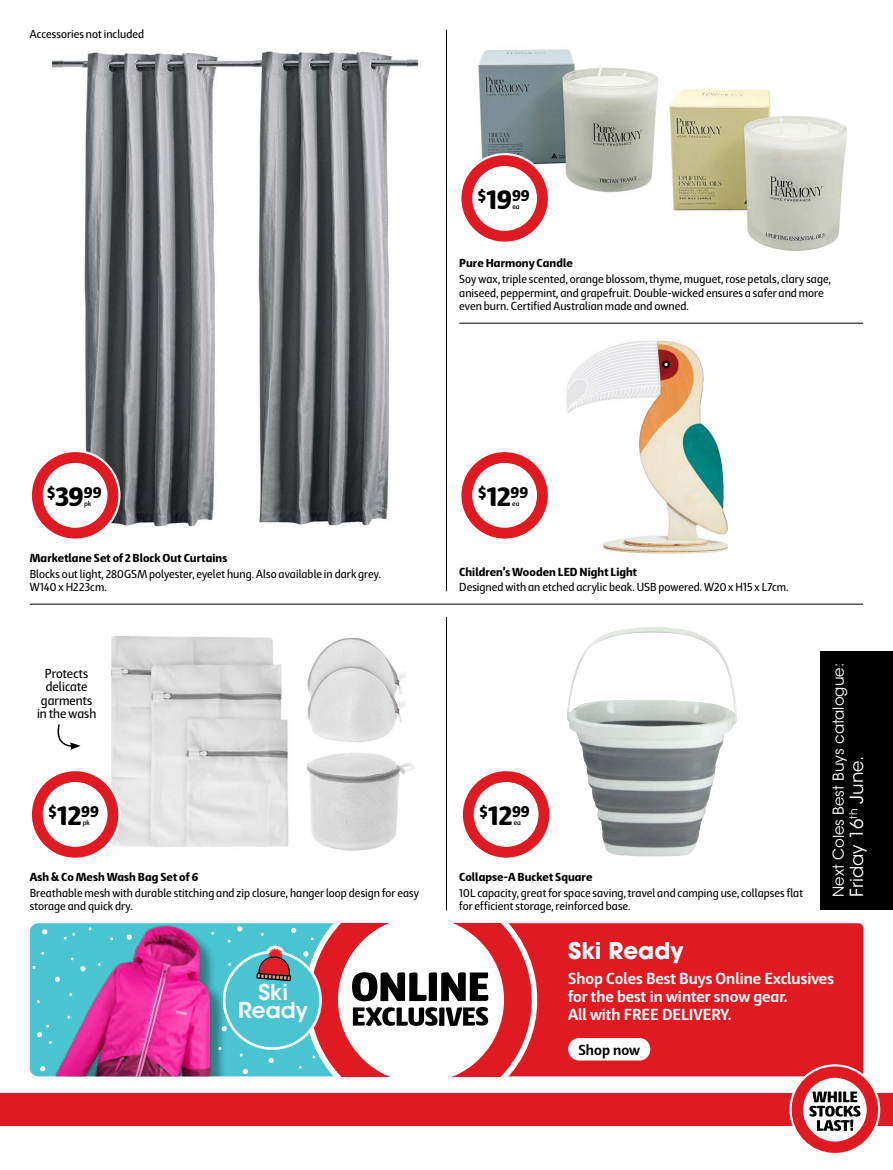
<style>
.page{position:relative;width:893px;height:1170px;background:#fff}
.page>*{position:absolute;margin:0;border:0;box-sizing:border-box;transform-origin:0 0}
.t1{font:700 22.95px "ITC Avant Garde Pro";color:#fff}
.t2{font:600 21.75px/17.2px "ITC Avant Garde Std";color:#fff;text-align:center}
.t3{font:18px "ITC Avant Garde Std";color:#fff}
.t4{font:700 16.5px/18px "Coles Haptic";color:#fff}
.t5{font:800 16.35px "Coles Haptic";color:#000}
.t6{font:15px "ITC Avant Garde Std";color:#fff}
.t7{font:700 15px "Coles Haptic";color:#000}
.t8{font:13.5px/13.5px "Coles Haptic";color:#000;text-align:center}
.t9{font:12px/13.5px "Coles Haptic";letter-spacing:.005em;color:#000}
.t10{font:800 12px "Coles Haptic";letter-spacing:.005em;color:#000}
.t11{font:700 7.2px "Coles Haptic Semi";color:#000}
.s1{font-size:28.05px}
</style>
<div class="page">
<img style="left:111px;top:636px;width:304px;height:215px">
<img style="left:567px;top:627px;width:170px;height:229px">
<img style="left:51px;top:51px;width:368px;height:475px">
<img style="left:566px;top:340px;width:162px;height:214px">
<img style="left:478px;top:49px;width:181px;height:144px">
<img style="left:669px;top:89px;width:178px;height:162px">
<img style="left:33px;top:923px;width:204px;height:153px">
<svg style="left:222px;top:1026px;width:5px;height:5px"></svg>
<svg style="left:64px;top:932px;width:11px;height:7px"></svg>
<svg style="left:55px;top:976px;width:5px;height:5px"></svg>
<svg style="left:127px;top:934px;width:5px;height:5px"></svg>
<svg style="left:42px;top:929px;width:5px;height:5px"></svg>
<svg style="left:37px;top:1024px;width:15px;height:19px"></svg>
<svg style="left:32px;top:452px;width:86px;height:86px"></svg>
<svg style="left:461px;top:452px;width:87px;height:86px"></svg>
<svg style="left:461px;top:155px;width:87px;height:87px"></svg>
<svg style="left:463px;top:771px;width:86px;height:86px"></svg>
<svg style="left:32px;top:771px;width:86px;height:86px"></svg>
<div style="left:821px;top:651px;width:72px;height:258px;background:#000"></div>
<div style="left:429px;top:923px;width:434px;height:153px;background:#e01a22;border-radius:5px"></div>
<svg style="left:57px;top:724px;width:24px;height:26px"></svg>
<div style="left:16px;top:17px;width:143px;height:37px;background:#fff"></div>
<div style="left:568px;top:1037px;width:82px;height:23px;background:#fff;border-radius:11px"></div>
<svg style="left:224px;top:952px;width:97px;height:96px"></svg>
<svg style="left:237px;top:923px;width:300px;height:153px"></svg>
<svg style="left:88px;top:927px;width:4px;height:3px"></svg>
<svg style="left:80px;top:965px;width:6px;height:6px"></svg>
<svg style="left:40px;top:1065px;width:6px;height:6px"></svg>
<svg style="left:32px;top:965px;width:4px;height:3px"></svg>
<hr style="left:30px;top:604px;width:833px;height:1px;background:#000">
<hr style="left:446px;top:30px;width:1px;height:561px;background:#000">
<hr style="left:446px;top:617px;width:1px;height:293px;background:#000">
<div style="left:0;top:1093px;width:893px;height:32px;background:#e01a22"></div>
<svg style="left:789px;top:1064px;width:91px;height:90px"></svg>
<div style="left:792px;top:1066px;width:86px;height:86px;border:11px solid #e01a22;border-radius:50%"></div>
<svg style="left:809px;top:1091px;width:51px;height:39px;background:#919191"></svg>
<hr style="left:459px;top:323px;width:404px;height:1px;background:#000">
<p class="t9" style="left:30px;top:28px;width:116px">Accessories not included</p>
<h3 class="t5" style="left:47px;top:482px;width:56px">$<span class="s1">39</span>99</h3>
<p class="t11" style="left:84px;top:499px;width:9px">pk</p>
<h3 class="t5" style="left:478px;top:185px;width:53px">$<span class="s1">19</span>99</h3>
<p class="t11" style="left:512px;top:202px;width:9px">ea</p>
<p class="t10" style="left:459px;top:256px;width:115px">Pure Harmony Candle</p>
<p class="t9" style="left:459px;top:272px;width:373px">Soy wax, triple scented, orange blossom, thyme, muguet, rose petals, clary sage, aniseed, peppermint, and grapefruit. Double-wicked ensures a safer and more even burn. Certified Australian made and owned.</p>
<h3 class="t5" style="left:478px;top:482px;width:52px">$<span class="s1">12</span>99</h3>
<p class="t11" style="left:512px;top:499px;width:9px">ea</p>
<p class="t10" style="left:30px;top:550px;width:199px">Marketlane Set of 2 Block Out Curtains</p>
<p class="t9" style="left:30px;top:567px;width:353px">Blocks out light, 280GSM polyester, eyelet hung. Also available in dark grey.<br>W140 x H223cm.</p>
<p class="t10" style="left:459px;top:564px;width:179px">Children’s Wooden LED Night Light</p>
<p class="t9" style="left:459px;top:580px;width:331px">Designed with an etched acrylic beak. USB powered. W20 x H15 x L7cm.</p>
<p class="t8" style="left:37px;top:666px;width:61px">Protects delicate garments in the wash</p>
<h3 class="t5" style="left:49px;top:801px;width:52px">$<span class="s1">12</span>99</h3>
<p class="t11" style="left:83px;top:817px;width:9px">pk</p>
<p class="t10" style="left:30px;top:869px;width:170px">Ash &amp; Co Mesh Wash Bag Set of 6</p>
<p class="t9" style="left:30px;top:886px;width:391px">Breathable mesh with durable stitching and zip closure, hanger loop design for easy storage and quick dry.</p>
<h3 class="t5" style="left:479px;top:801px;width:52px">$<span class="s1">12</span>99</h3>
<p class="t11" style="left:514px;top:817px;width:9px">ea</p>
<p class="t10" style="left:459px;top:869px;width:135px">Collapse-A Bucket Square</p>
<p class="t9" style="left:459px;top:886px;width:345px">10L capacity, great for space saving, travel and camping use, collapses flat for efficient storage, reinforced base.</p>
<h1 class="t1" style="left:568px;top:935px;width:117px">Ski Ready</h1>
<p class="t6" style="left:829px;top:896px;width:235px;rotate:-90deg">Next Coles Best Buys catalogue:</p>
<h3 class="t3" style="left:846px;top:896px;width:143px;rotate:-90deg">Friday 16<sup>th</sup> June.</h3>
<h2 class="t2" style="left:238px;top:983px;width:71px">Ski<br>Ready</h2>
<h3 class="t4" style="left:568px;top:968px;width:267px">Shop Coles Best Buys Online Exclusives for the best in winter snow gear.<br>All with FREE DELIVERY.</h3>
<p class="t7" style="left:578px;top:1040px;width:63px">Shop now</p>
</div>
